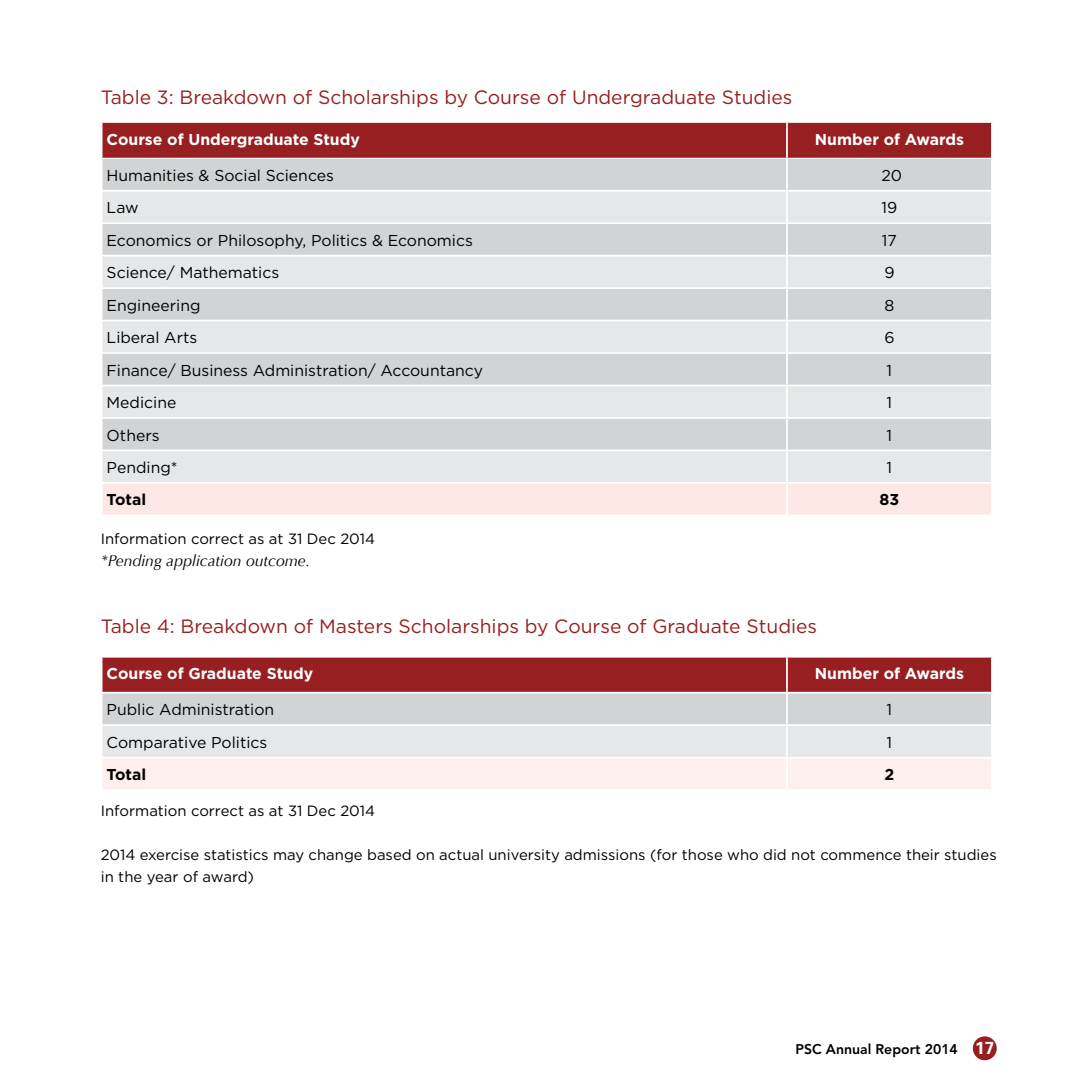
<style>
.page{position:relative;width:1092px;height:1092px;background:#fff}
.page>*{position:absolute;margin:0;border:0;box-sizing:border-box;transform-origin:0 0}
.t1{font:19.25px "Gotham";color:#971f22}
.t2{font:15.75px "Gotham";color:#000}
.t3{font:700 15.75px "Gotham";color:#fff}
.t4{font:italic 15.75px "Optima";color:#000}
.t5{font:700 15.75px "Gotham";color:#000}
.t6{font:14.88px/21.9px "Gotham";color:#000}
.t7{font:800 14px "Avenir";color:#000}
.s1{font-family:"Univers";font-weight:700;font-size:17.5px;color:#fff}
</style>
<div class="page">
<div style="left:102px;top:123px;width:888px;height:35px;background:#971f22"></div>
<div style="left:102px;top:159px;width:888px;height:31px;background:#d1d3d4"></div>
<svg style="left:102px;top:191px;width:888px;height:291px;background:#dddedf"></svg>
<div style="left:102px;top:484px;width:888px;height:30px;background:#fde8e6"></div>
<hr style="left:786px;top:123px;width:1px;height:35px;background:#fff">
<hr style="left:786px;top:483px;width:1px;height:31px;background:#fff">
<hr style="left:786px;top:159px;width:1px;height:31px;background:#fff">
<hr style="left:786px;top:191px;width:1px;height:31px;background:#fff">
<hr style="left:786px;top:224px;width:1px;height:31px;background:#fff">
<hr style="left:786px;top:256px;width:1px;height:31px;background:#fff">
<hr style="left:786px;top:289px;width:1px;height:30px;background:#fff">
<hr style="left:786px;top:321px;width:1px;height:31px;background:#fff">
<hr style="left:786px;top:354px;width:1px;height:30px;background:#fff">
<hr style="left:786px;top:386px;width:1px;height:31px;background:#fff">
<hr style="left:786px;top:419px;width:1px;height:30px;background:#fff">
<hr style="left:786px;top:451px;width:1px;height:31px;background:#fff">
<hr style="left:101px;top:222px;width:685px;height:2px;background:#fff">
<hr style="left:786px;top:222px;width:206px;height:2px;background:#fff">
<hr style="left:101px;top:255px;width:685px;height:1px;background:#fff">
<hr style="left:786px;top:255px;width:206px;height:1px;background:#fff">
<hr style="left:101px;top:287px;width:685px;height:2px;background:#fff">
<hr style="left:786px;top:287px;width:206px;height:2px;background:#fff">
<hr style="left:101px;top:319px;width:685px;height:2px;background:#fff">
<hr style="left:786px;top:319px;width:206px;height:2px;background:#fff">
<hr style="left:101px;top:352px;width:685px;height:2px;background:#fff">
<hr style="left:786px;top:352px;width:206px;height:2px;background:#fff">
<hr style="left:101px;top:384px;width:685px;height:2px;background:#fff">
<hr style="left:101px;top:417px;width:685px;height:2px;background:#fff">
<hr style="left:101px;top:449px;width:685px;height:2px;background:#fff">
<hr style="left:786px;top:384px;width:206px;height:2px;background:#fff">
<hr style="left:786px;top:417px;width:206px;height:2px;background:#fff">
<hr style="left:786px;top:449px;width:206px;height:2px;background:#fff">
<svg style="left:102px;top:657px;width:888px;height:132px;background:#d2afb0"></svg>
<hr style="left:786px;top:657px;width:1px;height:34px;background:#fff">
<hr style="left:101px;top:691px;width:685px;height:2px;background:#fff">
<hr style="left:786px;top:691px;width:206px;height:2px;background:#fff">
<hr style="left:786px;top:693px;width:1px;height:31px;background:#fff">
<hr style="left:101px;top:724px;width:685px;height:2px;background:#fff">
<hr style="left:786px;top:724px;width:206px;height:2px;background:#fff">
<hr style="left:786px;top:726px;width:1px;height:30px;background:#fff">
<hr style="left:101px;top:756px;width:685px;height:2px;background:#fff">
<hr style="left:786px;top:756px;width:206px;height:2px;background:#fff">
<hr style="left:786px;top:758px;width:1px;height:31px;background:#fff">
<div style="left:972px;top:1036px;width:24px;height:24px;background:#971f22;border-radius:50%"></div>
<p class="t1" style="left:101px;top:84px;width:693px">Table 3: Breakdown of Scholarships by Course of Undergraduate Studies</p>
<p class="t3" style="left:107px;top:129px;width:255px">Course of Undergraduate Study</p>
<p class="t3" style="left:814px;top:129px;width:151px">Number of Awards</p>
<p class="t2" style="left:107px;top:165px;width:229px">Humanities &amp; Social Sciences</p>
<p class="t2" style="left:881px;top:165px;width:22px">20</p>
<p class="t2" style="left:107px;top:197px;width:34px">Law</p>
<p class="t2" style="left:881px;top:197px;width:17px">19</p>
<p class="t2" style="left:107px;top:230px;width:368px">Economics or Philosophy, Politics &amp; Economics</p>
<p class="t2" style="left:881px;top:230px;width:17px">17</p>
<p class="t2" style="left:107px;top:262px;width:174px">Science/ Mathematics</p>
<p class="t2" style="left:884px;top:262px;width:12px">9</p>
<p class="t2" style="left:107px;top:295px;width:95px">Engineering</p>
<p class="t2" style="left:884px;top:295px;width:11px">8</p>
<p class="t2" style="left:107px;top:327px;width:92px">Liberal Arts</p>
<p class="t2" style="left:884px;top:327px;width:12px">6</p>
<p class="t2" style="left:107px;top:360px;width:378px">Finance/ Business Administration/ Accountancy</p>
<p class="t2" style="left:886px;top:360px;width:7px">1</p>
<p class="t2" style="left:107px;top:392px;width:71px">Medicine</p>
<p class="t2" style="left:886px;top:392px;width:7px">1</p>
<p class="t2" style="left:107px;top:425px;width:54px">Others</p>
<p class="t2" style="left:886px;top:425px;width:7px">1</p>
<p class="t2" style="left:107px;top:457px;width:73px">Pending*</p>
<p class="t2" style="left:886px;top:457px;width:7px">1</p>
<p class="t5" style="left:107px;top:490px;width:41px">Total</p>
<p class="t5" style="left:879px;top:490px;width:21px">83</p>
<p class="t6" style="left:101px;top:527px;width:276px">Information correct as at 31 Dec 2014</p>
<p class="t4" style="left:101px;top:551px;width:211px">*Pending application outcome.</p>
<p class="t1" style="left:101px;top:614px;width:718px">Table 4: Breakdown of Masters Scholarships by Course of Graduate Studies</p>
<p class="t3" style="left:107px;top:664px;width:208px">Course of Graduate Study</p>
<p class="t3" style="left:814px;top:664px;width:151px">Number of Awards</p>
<p class="t2" style="left:107px;top:699px;width:169px">Public Administration</p>
<p class="t2" style="left:886px;top:699px;width:7px">1</p>
<p class="t2" style="left:107px;top:732px;width:162px">Comparative Politics</p>
<p class="t2" style="left:886px;top:732px;width:7px">1</p>
<p class="t5" style="left:107px;top:765px;width:41px">Total</p>
<p class="t5" style="left:884px;top:765px;width:11px">2</p>
<p class="t6" style="left:101px;top:799px;width:276px">Information correct as at 31 Dec 2014</p>
<p class="t6" style="left:101px;top:843px;width:897px">2014 exercise statistics may change based on actual university admissions (for those who did not commence their studies in the year of award)</p>
<p class="t7" style="left:795px;top:1041px;width:201px">PSC Annual Report 2014 <span class="s1">17</span></p>
</div>
